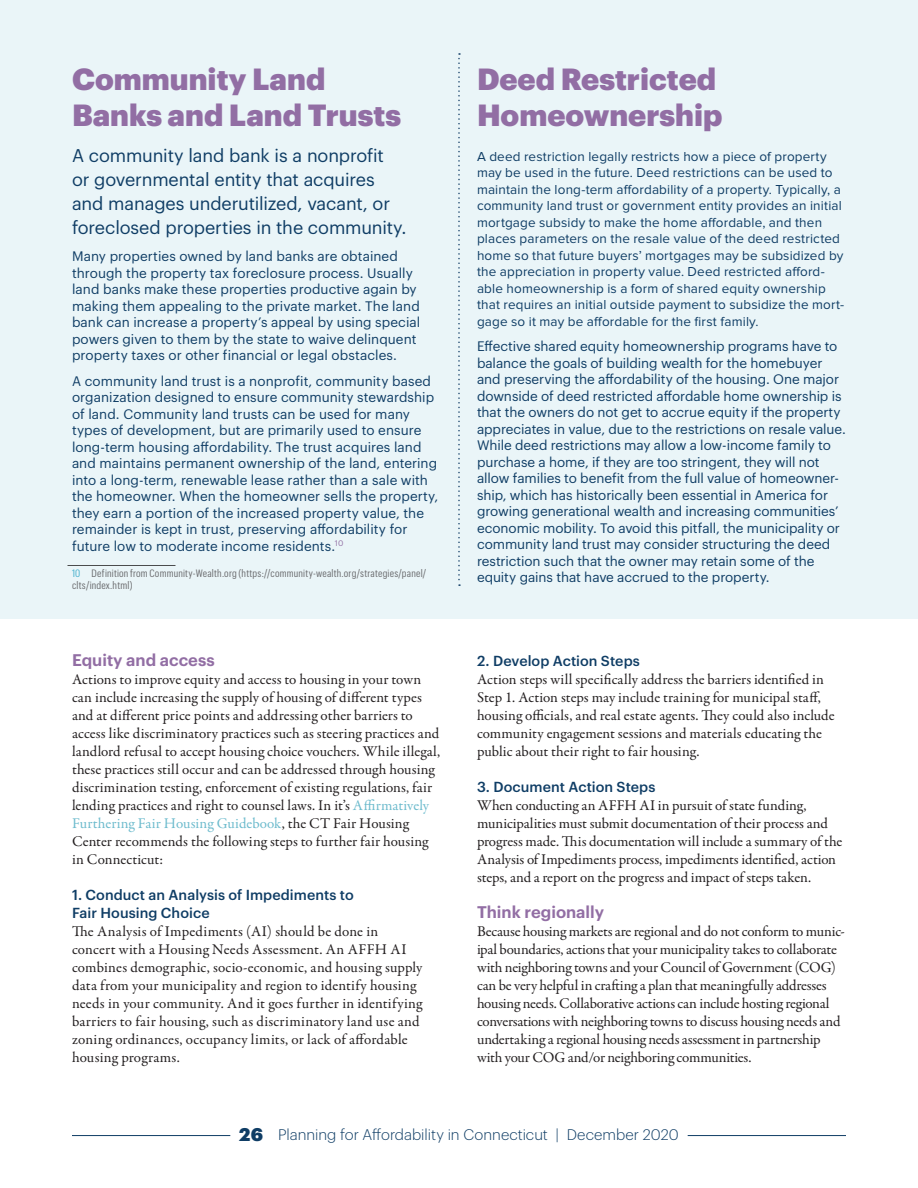
<style>
.page{position:relative;width:918px;height:1188px;background:#fff}
.page>*{position:absolute;margin:0;border:0;box-sizing:border-box;transform-origin:0 0}
.t1{font:900 30px/36px "Graphik";color:#926ea4}
.Sidebar_Callout{font:18px/24px "Graphik";letter-spacing:-.01em;color:#0f3d65}
.H3-Purple{font:600 16.5px "Graphik";color:#926ea4}
.BODY{font:15px/18px "Garamond Premr Pro";color:#231f20}
.t2{font:300 15px "Graphik";color:#0f3d65}
.BODY-2{font:500 14.25px/18px "Graphik";letter-spacing:.005em;color:#0f3d65}
.BODY_Sidebar{font:13.5px/16.5px "Graphik";color:#0f3d65}
.BODY_Sidebar-2{font:13.5px/16.5px "Proxima Nova";letter-spacing:.01em;color:#0f3d65}
.NOTE_Footnotes{font:10.5px/12px "Graphik Cond";letter-spacing:.02em;color:#6c6d70}
.s1{color:#4db3cf}
.s2{color:#6dbbcd}
.s3{font-weight:900;font-size:18px}
</style>
<div class="page">
<hr style="left:72px;top:1135px;width:774px;height:1px;background:#0f3d65">
<hr style="left:230px;top:1133px;width:458px;height:4px;background:#fff">
<div style="left:0;top:0;width:918px;height:618px;background:#eaf5f8"></div>
<hr style="left:68px;top:565px;width:108px;height:1px;background:#4b4c4d">
<svg style="left:458px;top:53px;width:2px;height:533px"></svg>
<h3 class="t1" style="left:72px;top:58px;width:331px">Community Land<br>Banks and Land Trusts</h3>
<p class="Sidebar_Callout" style="left:72px;top:142px;width:336px">A community land bank is a nonprofit<br>or governmental entity that acquires and manages underutilized, vacant, or foreclosed properties in the community.</p>
<p class="BODY_Sidebar" style="left:72px;top:247px;width:350px">Many properties owned by land banks are obtained through the property tax foreclosure process. Usually land banks make these properties productive again by making them appealing to the private market. The land bank can increase a property’s appeal by using special powers given to them by the state to waive delinquent property taxes or other financial or legal obstacles.</p>
<p class="BODY_Sidebar" style="left:72px;top:371px;width:368px">A community land trust is a nonprofit, community based organization designed to ensure community stewardship of land. Community land trusts can be used for many types of development, but are primarily used to ensure long-term housing affordability. The trust acquires land and maintains permanent ownership of the land, entering into a long-term, renewable lease rather than a sale with the homeowner. When the homeowner sells the property, they earn a portion of the increased property value, the remainder is kept in trust, preserving affordability for future low to moderate income residents.<sup>10</sup></p>
<p class="NOTE_Footnotes" style="left:72px;top:567px;width:356px"><span class="s1">10</span> Definition from Community-Wealth.org (https://community-wealth.org/strategies/panel/ clts/index.html)</p>
<p class="H3-Purple" style="left:72px;top:647px;width:144px">Equity and access</p>
<p class="BODY" style="left:72px;top:671px;width:370px">Actions to improve equity and access to housing in your town can include increasing the supply of housing of different types and at different price points and addressing other barriers to access like discriminatory practices such as steering practices and landlord refusal to accept housing choice vouchers. While illegal, these practices still occur and can be addressed through housing discrimination testing, enforcement of existing regulations, fair lending practices and right to counsel laws. In it’s <span class="s2">Affirmatively Furthering Fair Housing Guidebook</span>, the CT Fair Housing Center recommends the following steps to further fair housing in Connecticut:</p>
<p class="BODY-2" style="left:72px;top:885px;width:283px">1. Conduct an Analysis of Impediments to<br>Fair Housing Choice</p>
<p class="BODY" style="left:72px;top:923px;width:352px">The Analysis of Impediments (AI) should be done in concert with a Housing Needs Assessment. An AFFH AI combines demographic, socio-economic, and housing supply data from your municipality and region to identify housing needs in your community. And it goes further in identifying barriers to fair housing, such as discriminatory land use and zoning ordinances, occupancy limits, or lack of affordable housing programs.</p>
<h3 class="t1" style="left:477px;top:58px;width:247px">Deed Restricted<br>Homeownership</h3>
<p class="BODY_Sidebar-2" style="left:477px;top:148px;width:369px">A deed restriction legally restricts how a piece of property may be used in the future. Deed restrictions can be used to maintain the long-term affordability of a property. Typically, a community land trust or government entity provides an initial mortgage subsidy to make the home affordable, and then places parameters on the resale value of the deed restricted home so that future buyers’ mortgages may be subsidized by the appreciation in property value. Deed restricted afford&shy;able homeownership is a form of shared equity ownership that requires an initial outside payment to subsidize the mort&shy;gage so it may be affordable for the first family.</p>
<p class="BODY_Sidebar" style="left:477px;top:337px;width:370px">Effective shared equity homeownership programs have to balance the goals of building wealth for the homebuyer and preserving the affordability of the housing. One major downside of deed restricted affordable home ownership is that the owners do not get to accrue equity if the property appreciates in value, due to the restrictions on resale value.<br>While deed restrictions may allow a low-income family to purchase a home, if they are too stringent, they will not allow families to benefit from the full value of homeowner&shy;ship, which has historically been essential in America for growing generational wealth and increasing communities’ economic mobility. To avoid this pitfall, the municipality or community land trust may consider structuring the deed restriction such that the owner may retain some of the equity gains that have accrued to the property.</p>
<p class="BODY-2" style="left:477px;top:651px;width:164px">2. Develop Action Steps</p>
<p class="BODY" style="left:477px;top:671px;width:359px">Action steps will specifically address the barriers identified in Step 1. Action steps may include training for municipal staff, housing officials, and real estate agents. They could also include community engagement sessions and materials educating the public about their right to fair housing.</p>
<p class="BODY-2" style="left:477px;top:777px;width:180px">3. Document Action Steps</p>
<p class="BODY" style="left:477px;top:797px;width:367px">When conducting an AFFH AI in pursuit of state funding, municipalities must submit documentation of their process and progress made. This documentation will include a summary of the Analysis of Impediments process, impediments identified, action steps, and a report on the progress and impact of steps taken.</p>
<p class="H3-Purple" style="left:477px;top:899px;width:129px">Think regionally</p>
<p class="BODY" style="left:477px;top:923px;width:369px">Because housing markets are regional and do not conform to munic&shy;ipal boundaries, actions that your municipality takes to collaborate with neighboring towns and your Council of Government (COG) can be very helpful in crafting a plan that meaningfully addresses housing needs. Collaborative actions can include hosting regional conversations with neighboring towns to discuss housing needs and undertaking a regional housing needs assessment in partnership with your COG and/or neighboring communities.</p>
<p class="t2" style="left:239px;top:1124px;width:441px"><span class="s3">26</span> Planning for Affordability in Connecticut | December 2020</p>
</div>
